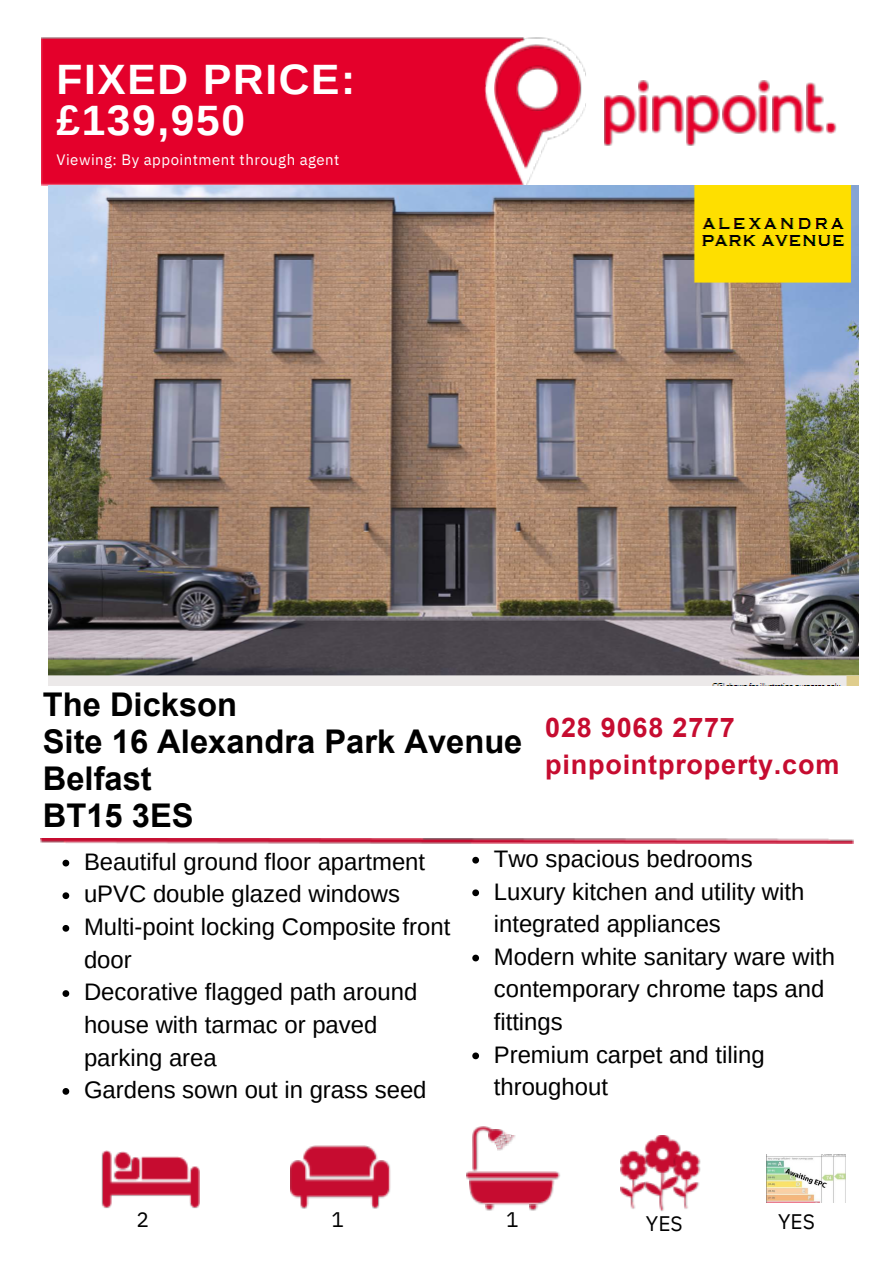
<style>
.page{position:relative;width:893px;height:1264px;background:#fff}
.page>*{position:absolute;margin:0;border:0;box-sizing:border-box;transform-origin:0 0}
.t1{font:700 42.45px "Arimo";letter-spacing:.04em;color:#fff}
.t2{font:700 32.7px "Arial";color:#000}
.t3{font:700 27px/37px "Arial";letter-spacing:.03em;color:#c60c30}
.t4{font:23.85px/32.5px "Arimo";color:#000}
.t5{font:21px "IBM Plex Sans";color:#000}
.t6{font:15px "IBM Plex Sans";letter-spacing:.03em;color:#fff}
</style>
<div class="page">
<img style="left:102px;top:1150px;width:98px;height:58px">
<img style="left:114px;top:1155px;width:25px;height:26px">
<img style="left:114px;top:1151px;width:18px;height:19px">
<img style="left:139px;top:1155px;width:50px;height:26px">
<img style="left:291px;top:1160px;width:100px;height:48px">
<img style="left:303px;top:1145px;width:75px;height:31px">
<div style="left:42px;top:37px;width:442px;height:149px;background:#e4002b"></div>
<img style="left:484px;top:37px;width:102px;height:149px">
<img style="left:495px;top:45px;width:86px;height:125px">
<img style="left:516px;top:66px;width:45px;height:45px">
<svg style="left:486px;top:1205px;width:9px;height:5px"></svg>
<svg style="left:529px;top:1205px;width:9px;height:5px"></svg>
<img style="left:466px;top:1171px;width:94px;height:8px">
<img style="left:469px;top:1179px;width:86px;height:26px">
<img style="left:472px;top:1126px;width:21px;height:45px">
<img style="left:489px;top:1129px;width:16px;height:14px">
<svg style="left:493px;top:1132px;width:23px;height:18px"></svg>
<img style="left:644px;top:1135px;width:36px;height:76px">
<img style="left:620px;top:1150px;width:27px;height:59px">
<img style="left:672px;top:1150px;width:28px;height:59px">
<img style="left:40px;top:838px;width:813px;height:5px">
<img style="left:652px;top:94px;width:31px;height:40px">
<img style="left:772px;top:94px;width:31px;height:40px">
<svg style="left:638px;top:81px;width:11px;height:12px"></svg>
<img style="left:638px;top:96px;width:11px;height:37px">
<img style="left:806px;top:82px;width:17px;height:51px">
<svg style="left:758px;top:81px;width:11px;height:12px"></svg>
<img style="left:722px;top:96px;width:46px;height:37px">
<img style="left:686px;top:96px;width:33px;height:49px">
<img style="left:604px;top:96px;width:33px;height:49px">
<svg style="left:826px;top:123px;width:10px;height:10px"></svg>
<img style="left:766px;top:1154px;width:79px;height:48px">
<img style="left:48px;top:186px;width:810px;height:499px">
<svg style="left:472px;top:856px;width:7px;height:7px"></svg>
<svg style="left:472px;top:889px;width:7px;height:7px"></svg>
<svg style="left:472px;top:954px;width:7px;height:7px"></svg>
<svg style="left:472px;top:1052px;width:7px;height:7px"></svg>
<svg style="left:62px;top:859px;width:7px;height:7px"></svg>
<svg style="left:62px;top:892px;width:7px;height:7px"></svg>
<svg style="left:62px;top:925px;width:7px;height:6px"></svg>
<svg style="left:62px;top:990px;width:7px;height:6px"></svg>
<svg style="left:62px;top:1088px;width:7px;height:6px"></svg>
<p class="t1" style="left:56px;top:56px;width:300px">FIXED PRICE:</p>
<p class="t1" style="left:56px;top:96px;width:190px">£139,950</p>
<p class="t6" style="left:56px;top:150px;width:284px">Viewing: By appointment through agent</p>
<p class="t2" style="left:43px;top:691px;width:196px">The Dickson</p>
<p class="t2" style="left:43px;top:729px;width:481px">Site 16 Alexandra Park Avenue</p>
<p class="t2" style="left:43px;top:766px;width:110px">Belfast</p>
<p class="t2" style="left:43px;top:803px;width:152px">BT15 3ES</p>
<p class="t3" style="left:545px;top:711px;width:296px">028 9068 2777 pinpointproperty.com</p>
<p class="t4" style="left:84px;top:845px;width:342px">Beautiful ground floor apartment</p>
<p class="t4" style="left:84px;top:877px;width:317px">uPVC double glazed windows</p>
<p class="t4" style="left:84px;top:910px;width:368px">Multi-point locking Composite front door</p>
<p class="t4" style="left:84px;top:975px;width:335px">Decorative flagged path around house with tarmac or paved parking area</p>
<p class="t4" style="left:84px;top:1073px;width:344px">Gardens sown out in grass seed</p>
<p class="t4" style="left:494px;top:842px;width:260px">Two spacious bedrooms</p>
<p class="t4" style="left:494px;top:875px;width:312px">Luxury kitchen and utility with integrated appliances</p>
<p class="t4" style="left:494px;top:940px;width:342px">Modern white sanitary ware with contemporary chrome taps and fittings</p>
<p class="t4" style="left:494px;top:1038px;width:272px">Premium carpet and tiling throughout</p>
<p class="t5" style="left:137px;top:1204px;width:14px">2</p>
<p class="t5" style="left:331px;top:1204px;width:14px">1</p>
<p class="t5" style="left:506px;top:1204px;width:14px">1</p>
<p class="t5" style="left:645px;top:1209px;width:38px">YES</p>
<p class="t5" style="left:778px;top:1206px;width:38px">YES</p>
</div>
